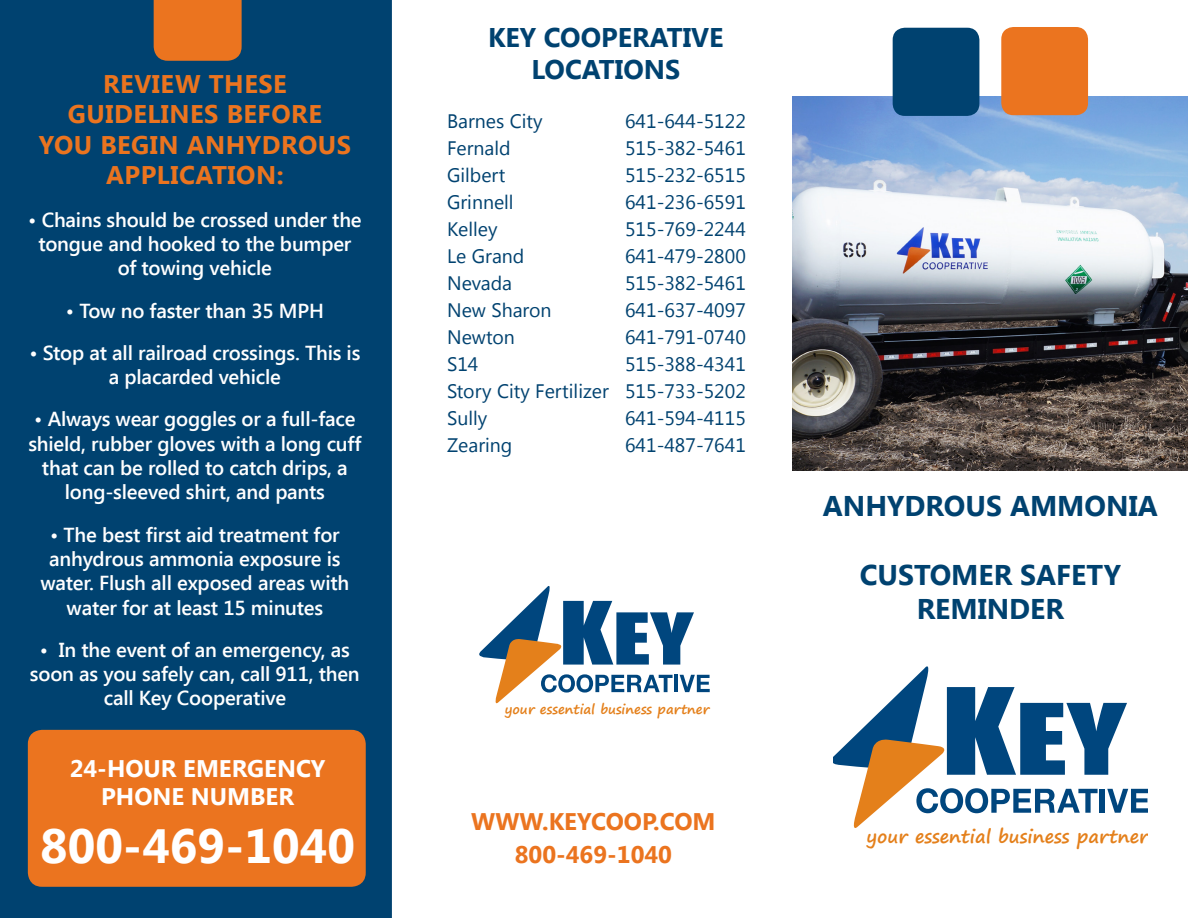
<style>
.page{position:relative;width:1188px;height:918px;background:#fff}
.page>*{position:absolute;margin:0;border:0;box-sizing:border-box;transform-origin:0 0}
.t1{font:700 48px "Segoe UI";color:#fff}
.t2{font:700 28.5px "Segoe UI";color:#004270}
.t3{font:700 27px "Segoe UI";color:#004270}
.t4{font:700 25.5px "Segoe UI";letter-spacing:.02em;color:#eb741f}
.t5{font:700 24px "Segoe UI";color:#eb741f}
.t6{font:700 24px "Segoe UI";color:#fff}
.t7{font:600 20.25px/24.3px "Segoe UI";letter-spacing:-.01em;color:#fff;text-align:center}
.t8{font:19.5px "Segoe UI";color:#004270}
.t9{font:700 18.15px "Segoe Print";color:#e4801b}
.t10{font:700 13.2px "Segoe Print";color:#e4801b}
</style>
<div class="page">
<img style="left:793px;top:96px;width:395px;height:375px">
<svg style="left:833px;top:666px;width:314px;height:162px"></svg>
<svg style="left:479px;top:586px;width:231px;height:118px"></svg>
<div style="left:0;top:0;width:392px;height:918px;background:#004270"></div>
<div style="left:28px;top:730px;width:338px;height:157px;background:#eb741f;border-radius:14px"></div>
<div style="left:154px;top:0;width:88px;height:61px;background:#eb741f"></div>
<div style="left:893px;top:28px;width:86px;height:88px;background:#004270;border-radius:12px"></div>
<div style="left:1001px;top:27px;width:87px;height:88px;background:#eb741f;border-radius:12px"></div>
<p class="t4" style="left:103px;top:65px;width:185px">REVIEW THESE</p>
<p class="t4" style="left:68px;top:96px;width:256px">GUIDELINES BEFORE</p>
<p class="t4" style="left:39px;top:127px;width:314px">YOU BEGIN ANHYDROUS</p>
<p class="t4" style="left:106px;top:157px;width:179px">APPLICATION:</p>
<p class="t7" style="left:28px;top:206px;width:335px">• Chains should be crossed under the tongue and hooked to the bumper of towing vehicle</p>
<p class="t7" style="left:66px;top:297px;width:260px">• Tow no faster than 35 MPH</p>
<p class="t7" style="left:29px;top:340px;width:333px">• Stop at all railroad crossings. This is a placarded vehicle</p>
<p class="t7" style="left:28px;top:406px;width:334px">• Always wear goggles or a full-face shield, rubber gloves with a long cuff that can be rolled to catch drips, a long-sleeved shirt, and pants</p>
<p class="t7" style="left:50px;top:521px;width:291px">• The best first aid treatment for</p>
<p class="t7" style="left:40px;top:546px;width:310px">anhydrous ammonia exposure is water. Flush all exposed areas with water for at least 15 minutes</p>
<p class="t7" style="left:30px;top:637px;width:331px">• In the event of an emergency, as soon as you safely can, call 911, then call Key Cooperative</p>
<p class="t6" style="left:70px;top:751px;width:257px">24-HOUR EMERGENCY</p>
<p class="t6" style="left:101px;top:780px;width:194px">PHONE NUMBER</p>
<p class="t1" style="left:40px;top:812px;width:316px">800-469-1040</p>
<p class="t3" style="left:488px;top:18px;width:237px">KEY COOPERATIVE</p>
<p class="t3" style="left:531px;top:50px;width:150px">LOCATIONS</p>
<p class="t8" style="left:447px;top:107px;width:97px">Barnes City</p>
<p class="t8" style="left:625px;top:107px;width:122px">641-644-5122</p>
<p class="t8" style="left:447px;top:134px;width:65px">Fernald</p>
<p class="t8" style="left:625px;top:134px;width:122px">515-382-5461</p>
<p class="t8" style="left:447px;top:161px;width:60px">Gilbert</p>
<p class="t8" style="left:625px;top:161px;width:122px">515-232-6515</p>
<p class="t8" style="left:447px;top:188px;width:68px">Grinnell</p>
<p class="t8" style="left:625px;top:188px;width:122px">641-236-6591</p>
<p class="t8" style="left:447px;top:215px;width:52px">Kelley</p>
<p class="t8" style="left:625px;top:215px;width:122px">515-769-2244</p>
<p class="t8" style="left:447px;top:242px;width:79px">Le Grand</p>
<p class="t8" style="left:625px;top:242px;width:122px">641-479-2800</p>
<p class="t8" style="left:447px;top:269px;width:67px">Nevada</p>
<p class="t8" style="left:625px;top:269px;width:122px">515-382-5461</p>
<p class="t8" style="left:447px;top:296px;width:106px">New Sharon</p>
<p class="t8" style="left:625px;top:296px;width:122px">641-637-4097</p>
<p class="t8" style="left:447px;top:323px;width:69px">Newton</p>
<p class="t8" style="left:625px;top:323px;width:122px">641-791-0740</p>
<p class="t8" style="left:447px;top:350px;width:33px">S14</p>
<p class="t8" style="left:625px;top:350px;width:122px">515-388-4341</p>
<p class="t8" style="left:447px;top:377px;width:300px">Story City Fertilizer 515-733-5202</p>
<p class="t8" style="left:447px;top:404px;width:42px">Sully</p>
<p class="t8" style="left:625px;top:404px;width:122px">641-594-4115</p>
<p class="t8" style="left:447px;top:431px;width:67px">Zearing</p>
<p class="t8" style="left:625px;top:431px;width:122px">641-487-7641</p>
<p class="t10" style="left:505px;top:697px;width:206px">your essential business partner</p>
<p class="t5" style="left:471px;top:804px;width:246px">WWW.KEYCOOP.COM</p>
<p class="t5" style="left:515px;top:838px;width:159px">800-469-1040</p>
<p class="t2" style="left:823px;top:486px;width:336px">ANHYDROUS AMMONIA</p>
<p class="t2" style="left:860px;top:554px;width:263px">CUSTOMER SAFETY</p>
<p class="t2" style="left:917px;top:589px;width:149px">REMINDER</p>
<p class="t9" style="left:866px;top:820px;width:284px">your essential business partner</p>
</div>
